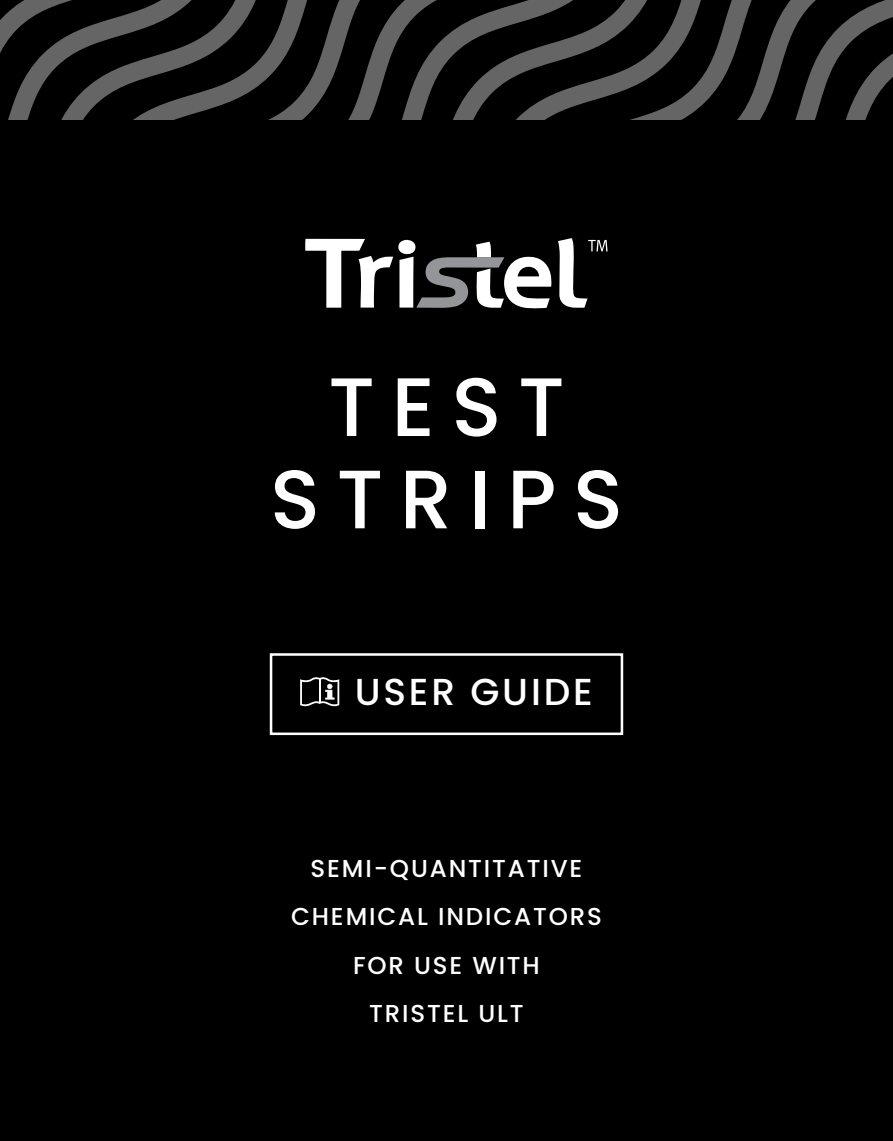
<style>
.page{position:relative;width:893px;height:1141px;background:#000001}
.page>*{position:absolute;margin:0;border:0;box-sizing:border-box;transform-origin:0 0}
.t1{font:500 82.95px/92.4px "Poppins";letter-spacing:.2em;color:#fff;text-align:center}
.t2{font:500 37.45px "Poppins";letter-spacing:.075em;color:#fff}
.t3{font:500 24.5px/48.3px "Poppins";letter-spacing:.075em;color:#fff;text-align:center}
</style>
<div class="page">
<svg style="left:300px;top:677px;width:39px;height:29px"></svg>
<hr style="left:319px;top:679px;width:2px;height:24px;background:#fff">
<div style="left:270px;top:653px;width:353px;height:82px;border:3px solid #fff"></div>
<svg style="left:305px;top:239px;width:247px;height:70px"></svg>
<svg style="left:558px;top:238px;width:50px;height:70px"></svg>
<svg style="left:0;top:0;width:893px;height:119px"></svg>
<h1 class="t1" style="left:270px;top:361px;width:354px">TEST<br>STRIPS</h1>
<h2 class="t2" style="left:355px;top:670px;width:240px">USER GUIDE</h2>
<p class="t3" style="left:291px;top:844px;width:312px">SEMI-QUANTITATIVE<br>CHEMICAL INDICATORS<br>FOR USE WITH<br>TRISTEL ULT</p>
</div>
